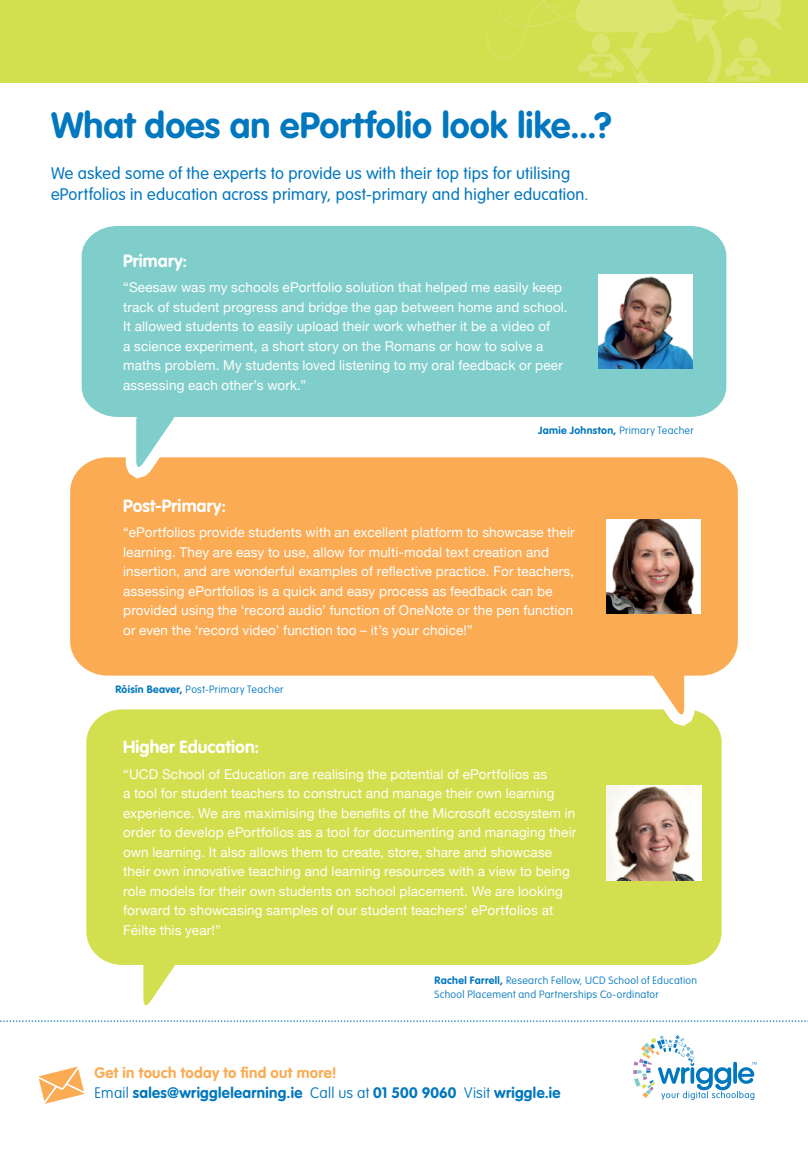
<style>
.page{position:relative;width:808px;height:1149px;background:#fff}
.page>*{position:absolute;margin:0;border:0;box-sizing:border-box;transform-origin:0 0}
.t1{font:700 36px "VAG Rounded Std";color:#0077be}
.t2{font:700 17.4px "VAG Rounded Std";letter-spacing:.005em;color:#fff}
.t3{font:300 16.5px/21px "VAG Rounded Std";letter-spacing:.015em;color:#0077be}
.t4{font:700 15px/19.5px "VAG Rounded Std";letter-spacing:.02em;color:#0077be}
.t5{font:13.5px/19.5px "Helvetica Neue";letter-spacing:.01em;color:#fff}
.t6{font:100 10.5px/13.5px "VAG Rounded Std";letter-spacing:.03em;color:#0077be}
.t7{font:700 10.5px "VAG Rounded Std";letter-spacing:.03em;color:#0077be}
.s1{font-weight:100}
.s2{font-weight:700}
.s3{color:#faab54}
</style>
<div class="page">
<div style="left:86px;top:709px;width:636px;height:255px;background:#d3df4e;border-radius:34px"></div>
<svg style="left:143px;top:964px;width:45px;height:42px"></svg>
<div style="left:70px;top:457px;width:668px;height:218px;background:#faab54;border-radius:36px"></div>
<svg style="left:618px;top:675px;width:87px;height:51px"></svg>
<div style="left:82px;top:226px;width:644px;height:191px;background:#80cecb"></div>
<svg style="left:115px;top:387px;width:88px;height:92px"></svg>
<svg style="left:633px;top:1035px;width:124px;height:64px"></svg>
<svg style="left:38px;top:1066px;width:47px;height:37px"></svg>
<div style="left:0;top:0;width:808px;height:82px;background:#d3df4e"></div>
<svg style="left:485px;top:0;width:297px;height:83px"></svg>
<svg style="left:0;top:1020px;width:808px;height:1px"></svg>
<img style="left:606px;top:519px;width:94px;height:94px">
<img style="left:599px;top:274px;width:94px;height:94px">
<img style="left:606px;top:785px;width:95px;height:95px">
<h1 class="t1" style="left:51px;top:104px;width:562px">What does an ePortfolio look like...?</h1>
<p class="t3" style="left:51px;top:164px;width:539px">We asked some of the experts to provide us with their top tips for utilising ePortfolios in education across primary, post-primary and higher education.</p>
<p class="t2" style="left:123px;top:250px;width:66px">Primary:</p>
<p class="t5" style="left:123px;top:278px;width:446px">“Seesaw was my schools ePortfolio solution that helped me easily keep track of student progress and bridge the gap between home and school.<br>It allowed students to easily upload their work whether it be a video of<br>a science experiment, a short story on the Romans or how to solve a maths problem. My students loved listening to my oral feedback or peer assessing each other’s work.”</p>
<p class="t2" style="left:123px;top:495px;width:104px">Post-Primary:</p>
<p class="t7" style="left:538px;top:424px;width:157px">Jamie Johnston, <span class="s1">Primary Teacher</span></p>
<p class="t5" style="left:123px;top:523px;width:453px">“ePortfolios provide students with an excellent platform to showcase their learning. They are easy to use, allow for multi-modal text creation and insertion, and are wonderful examples of reflective practice. For teachers, assessing ePortfolios is a quick and easy process as feedback can be provided using the ‘record audio’ function of OneNote or the pen function or even the ‘record video’ function too – it’s your choice!”</p>
<p class="t6" style="left:115px;top:683px;width:170px"><span class="s2">Róisín Beaver,</span> Post-Primary Teacher</p>
<p class="t2" style="left:123px;top:736px;width:137px">Higher Education:</p>
<p class="t5" style="left:123px;top:764px;width:455px">“UCD School of Education are realising the potential of ePortfolios as<br>a tool for student teachers to construct and manage their own learning experience. We are maximising the benefits of the Microsoft ecosystem in order to develop ePortfolios as a tool for documenting and managing their own learning. It also allows them to create, store, share and showcase their own innovative teaching and learning resources with a view to being role models for their own students on school placement. We are looking forward to showcasing samples of our student teachers’ ePortfolios at Féilte this year!”</p>
<p class="t6" style="left:434px;top:973px;width:264px"><span class="s2">Rachel Farrell,</span> Research Fellow, UCD School of Education<br>School Placement and Partnerships Co-ordinator</p>
<p class="t4" style="left:95px;top:1063px;width:467px"><span class="s3">Get in touch today to find out more!<br></span><span class="s1">Email</span> sales@wrigglelearning.ie <span class="s1">Call us at</span> 01 500 9060 <span class="s1">Visit</span> wriggle.ie</p>
</div>
